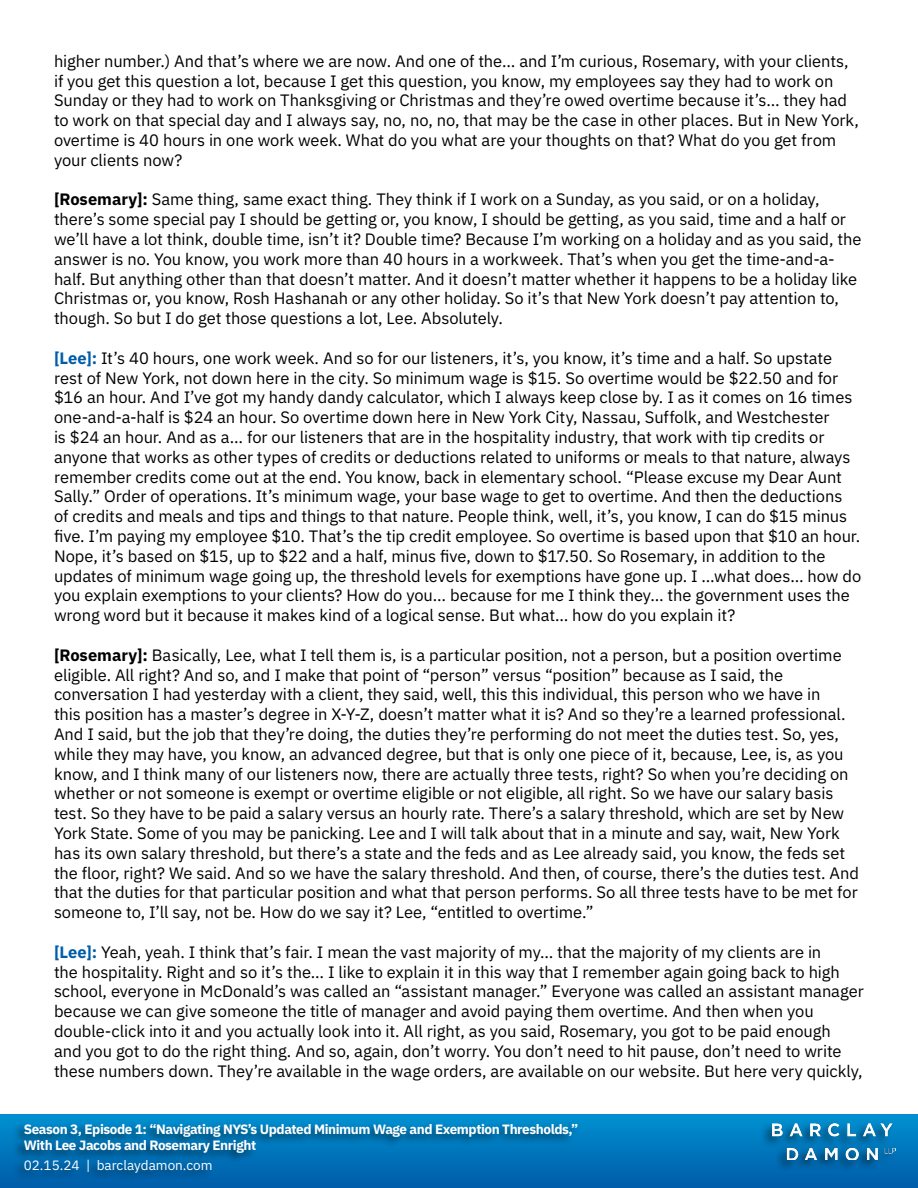
<style>
.page{position:relative;width:918px;height:1188px;background:#fff}
.page>*{position:absolute;margin:0;border:0;box-sizing:border-box;transform-origin:0 0}
.t1{font:16.5px/19.8px "IBM Plex Sans";letter-spacing:-.005em;color:#000}
.t2{font:700 13.5px/16.5px "IBM Plex Sans";letter-spacing:-.03em;color:#fff}
.t3{font:13.5px "IBM Plex Sans";color:#fff}
.s1{font-weight:700}
.s2{font-weight:700;color:#005daa}
</style>
<div class="page">
<div style="left:0;top:1114px;width:918px;height:74px;background:linear-gradient(to bottom,#0091d1,#005ca9)"></div>
<div style="left:12px;top:1121px;width:568px;height:64px;background:#000;opacity:.55"></div>
<div style="left:760px;top:1121px;width:138px;height:51px;background:#000;opacity:.55"></div>
<img style="left:772px;top:1123px;width:123px;height:37px">
<p class="t1" style="left:54px;top:50px;width:806px">higher number.) And that’s where we are now. And one of the… and I’m curious, Rosemary, with your clients, if you get this question a lot, because I get this question, you know, my employees say they had to work on Sunday or they had to work on Thanksgiving or Christmas and they’re owed overtime because it’s… they had to work on that special day and I always say, no, no, no, that may be the case in other places. But in New York, overtime is 40 hours in one work week. What do you what are your thoughts on that? What do you get from your clients now?</p>
<p class="t1" style="left:54px;top:188px;width:809px"><span class="s1">[Rosemary]:</span> Same thing, same exact thing. They think if I work on a Sunday, as you said, or on a holiday, there’s some special pay I should be getting or, you know, I should be getting, as you said, time and a half or we’ll have a lot think, double time, isn’t it? Double time? Because I’m working on a holiday and as you said, the answer is no. You know, you work more than 40 hours in a workweek. That’s when you get the time-and-a&shy;half. But anything other than that doesn’t matter. And it doesn’t matter whether it happens to be a holiday like Christmas or, you know, Rosh Hashanah or any other holiday. So it’s that New York doesn’t pay attention to, though. So but I do get those questions a lot, Lee. Absolutely.</p>
<p class="t1" style="left:54px;top:347px;width:809px"><span class="s2">[Lee]:</span> It’s 40 hours, one work week. And so for our listeners, it’s, you know, it’s time and a half. So upstate rest of New York, not down here in the city. So minimum wage is $15. So overtime would be $22.50 and for $16 an hour. And I’ve got my handy dandy calculator, which I always keep close by. I as it comes on 16 times one-and-a-half is $24 an hour. So overtime down here in New York City, Nassau, Suffolk, and Westchester<br>is $24 an hour. And as a… for our listeners that are in the hospitality industry, that work with tip credits or anyone that works as other types of credits or deductions related to uniforms or meals to that nature, always remember credits come out at the end. You know, back in elementary school. “Please excuse my Dear Aunt Sally.” Order of operations. It’s minimum wage, your base wage to get to overtime. And then the deductions<br>of credits and meals and tips and things to that nature. People think, well, it’s, you know, I can do $15 minus five. I’m paying my employee $10. That’s the tip credit employee. So overtime is based upon that $10 an hour.<br>Nope, it’s based on $15, up to $22 and a half, minus five, down to $17.50. So Rosemary, in addition to the updates of minimum wage going up, the threshold levels for exemptions have gone up. I …what does… how do you explain exemptions to your clients? How do you… because for me I think they… the government uses the wrong word but it because it makes kind of a logical sense. But what… how do you explain it?</p>
<p class="t1" style="left:54px;top:644px;width:806px"><span class="s1">[Rosemary]:</span> Basically, Lee, what I tell them is, is a particular position, not a person, but a position overtime eligible. All right? And so, and I make that point of “person” versus “position” because as I said, the conversation I had yesterday with a client, they said, well, this this individual, this person who we have in<br>this position has a master’s degree in X-Y-Z, doesn’t matter what it is? And so they’re a learned professional.<br>And I said, but the job that they’re doing, the duties they’re performing do not meet the duties test. So, yes, while they may have, you know, an advanced degree, but that is only one piece of it, because, Lee, is, as you know, and I think many of our listeners now, there are actually three tests, right? So when you’re deciding on whether or not someone is exempt or overtime eligible or not eligible, all right. So we have our salary basis test. So they have to be paid a salary versus an hourly rate. There’s a salary threshold, which are set by New York State. Some of you may be panicking. Lee and I will talk about that in a minute and say, wait, New York has its own salary threshold, but there’s a state and the feds and as Lee already said, you know, the feds set the floor, right? We said. And so we have the salary threshold. And then, of course, there’s the duties test. And that the duties for that particular position and what that person performs. So all three tests have to be met for someone to, I’ll say, not be. How do we say it? Lee, “entitled to overtime.”</p>
<p class="t1" style="left:54px;top:941px;width:811px"><span class="s2">[Lee]:</span> Yeah, yeah. I think that’s fair. I mean the vast majority of my… that the majority of my clients are in<br>the hospitality. Right and so it’s the… I like to explain it in this way that I remember again going back to high school, everyone in McDonald’s was called an “assistant manager.” Everyone was called an assistant manager because we can give someone the title of manager and avoid paying them overtime. And then when you double-click into it and you actually look into it. All right, as you said, Rosemary, you got to be paid enough<br>and you got to do the right thing. And so, again, don’t worry. You don’t need to hit pause, don’t need to write these numbers down. They’re available in the wage orders, are available on our website. But here very quickly,</p>
<p class="t2" style="left:24px;top:1120px;width:556px">Season 3, Episode 1: “Navigating NYS’s Updated Minimum Wage and Exemption Thresholds,”<br>With Lee Jacobs and Rosemary Enright</p>
<p class="t3" style="left:24px;top:1155px;width:190px">02.15.24 | barclaydamon.com</p>
</div>
